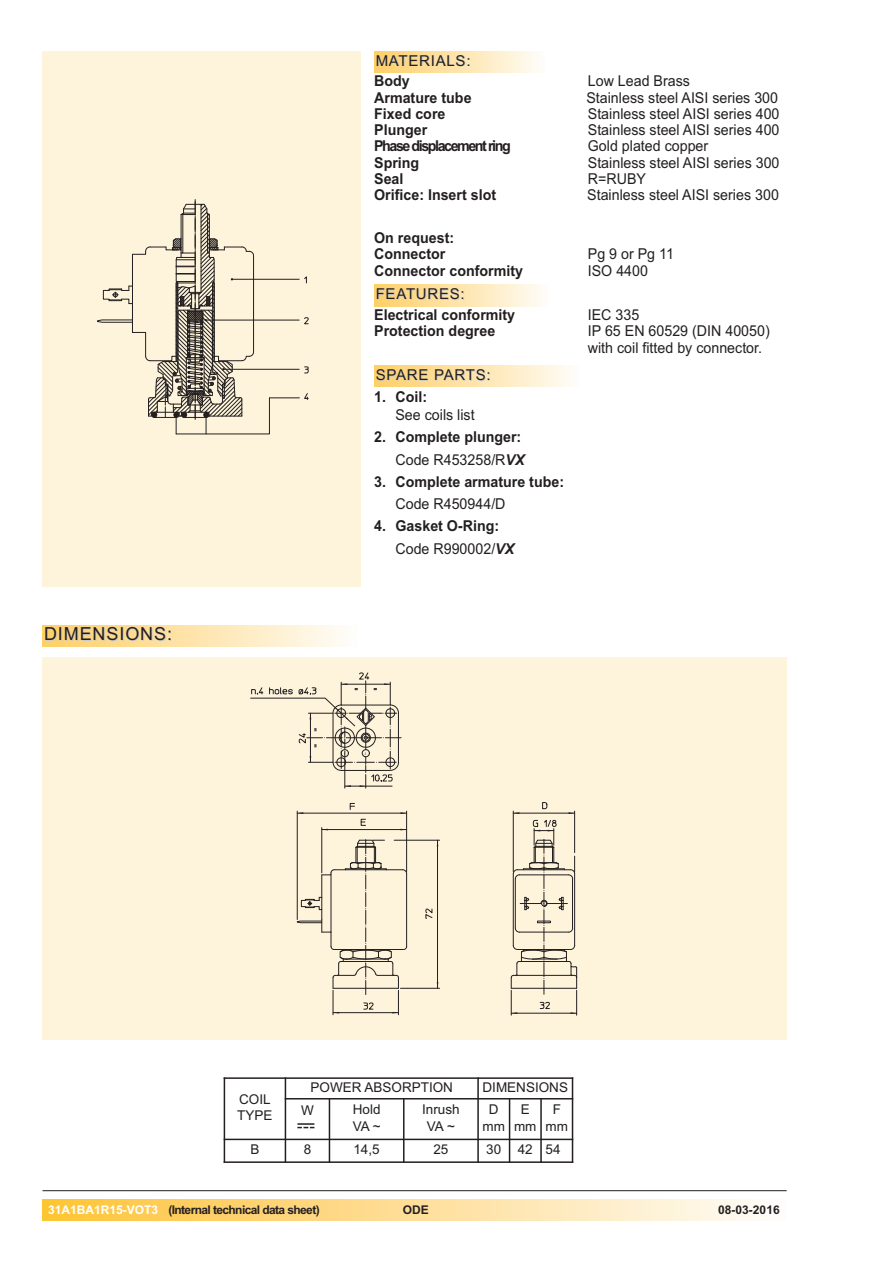
<style>
.page{position:relative;width:893px;height:1263px;background:#fff}
.page>*{position:absolute;margin:0;border:0;box-sizing:border-box;transform-origin:0 0}
.t1{font:18px "Arial";letter-spacing:.05em;color:#231f20}
.t2{font:15px/16.2px "Arial";color:#231f20;scale:.95 1}
.t3{font:700 15px/22.2px "Arial";color:#231f20;scale:.95 1}
.t4{font:15px "Arial";letter-spacing:.05em;color:#231f20}
.t5{font:700 15px "Arial";letter-spacing:-.1em;color:#231f20;scale:.95 1}
.t6{font:13.5px/16.2px "Arial";color:#231f20;text-align:center}
.t7{font:700 12px "Arial";letter-spacing:-.05em;color:#231f20}
.s1{font-weight:400}
.s2{font-style:italic}
.s3{color:#fff}
</style>
<div class="page">
<div style="left:43px;top:1199px;width:744px;height:21px;background:linear-gradient(to right,#fec338,#fefcfb)"></div>
<div style="left:43px;top:625px;width:314px;height:21px;background:linear-gradient(to right,#fece66,#fefdf9)"></div>
<div style="left:374px;top:51px;width:170px;height:21px;background:linear-gradient(to right,#fece67,#fefcf7)"></div>
<div style="left:43px;top:51px;width:318px;height:536px;background:#fef4db"></div>
<hr style="left:269px;top:398px;width:30px;height:1px;background:#231f20">
<hr style="left:232px;top:279px;width:67px;height:1px;background:#231f20">
<hr style="left:206px;top:320px;width:93px;height:1px;background:#231f20">
<hr style="left:223px;top:369px;width:76px;height:1px;background:#231f20">
<svg style="left:304px;top:276px;width:3px;height:7px"></svg>
<svg style="left:304px;top:317px;width:5px;height:7px"></svg>
<svg style="left:304px;top:366px;width:5px;height:7px"></svg>
<svg style="left:304px;top:393px;width:5px;height:7px"></svg>
<svg style="left:97px;top:200px;width:173px;height:234px"></svg>
<div style="left:43px;top:657px;width:744px;height:383px;background:#fef4db"></div>
<hr style="left:437px;top:840px;width:1px;height:148px;background:#231f20">
<svg style="left:297px;top:839px;width:110px;height:176px"></svg>
<hr style="left:394px;top:840px;width:46px;height:1px;background:#231f20">
<hr style="left:400px;top:988px;width:40px;height:1px;background:#231f20">
<svg style="left:425px;top:908px;width:8px;height:11px"></svg>
<svg style="left:250px;top:672px;width:151px;height:116px"></svg>
<svg style="left:511px;top:802px;width:66px;height:213px"></svg>
<hr style="left:297px;top:813px;width:110px;height:1px;background:#231f20">
<hr style="left:297px;top:811px;width:1px;height:108px;background:#231f20">
<hr style="left:406px;top:811px;width:1px;height:61px;background:#231f20">
<svg style="left:400px;top:812px;width:7px;height:2px"></svg>
<svg style="left:297px;top:812px;width:6px;height:2px"></svg>
<svg style="left:350px;top:803px;width:5px;height:7px"></svg>
<hr style="left:322px;top:829px;width:85px;height:1px;background:#231f20">
<hr style="left:321px;top:827px;width:1px;height:46px;background:#231f20">
<svg style="left:361px;top:819px;width:5px;height:7px"></svg>
<hr style="left:43px;top:1190px;width:744px;height:1px;background:#231f20">
<div style="left:374px;top:285px;width:175px;height:21px;background:linear-gradient(to right,#fece66,#fefdf9)"></div>
<div style="left:374px;top:366px;width:204px;height:21px;background:linear-gradient(to right,#fece66,#fefcf8)"></div>
<hr style="left:224px;top:1077px;width:1px;height:86px;background:#231f20">
<hr style="left:285px;top:1077px;width:1px;height:86px;background:#231f20">
<hr style="left:329px;top:1098px;width:1px;height:65px;background:#231f20">
<hr style="left:403px;top:1098px;width:1px;height:65px;background:#231f20">
<hr style="left:477px;top:1077px;width:2px;height:86px;background:#231f20">
<hr style="left:509px;top:1098px;width:1px;height:65px;background:#231f20">
<hr style="left:540px;top:1098px;width:2px;height:65px;background:#231f20">
<hr style="left:572px;top:1077px;width:1px;height:86px;background:#231f20">
<hr style="left:224px;top:1077px;width:349px;height:2px;background:#231f20">
<hr style="left:285px;top:1098px;width:288px;height:1px;background:#231f20">
<hr style="left:224px;top:1139px;width:349px;height:1px;background:#231f20">
<hr style="left:224px;top:1161px;width:349px;height:2px;background:#231f20">
<svg style="left:297px;top:1123px;width:17px;height:5px"></svg>
<p class="t4" style="left:376px;top:52px;width:96px">MATERIALS:</p>
<p class="t3" style="left:374px;top:70px;width:39px">Body</p>
<p class="t2" style="left:588px;top:73px;width:109px">Low Lead Brass</p>
<p class="t3" style="left:374px;top:86px;width:104px">Armature tube</p>
<p class="t2" style="left:586px;top:89px;width:203px">Stainless steel AISI series 300</p>
<p class="t3" style="left:374px;top:103px;width:77px">Fixed core</p>
<p class="t2" style="left:588px;top:106px;width:203px">Stainless steel AISI series 400</p>
<p class="t3" style="left:374px;top:119px;width:57px">Plunger</p>
<p class="t2" style="left:588px;top:122px;width:203px">Stainless steel AISI series 400</p>
<p class="t5" style="left:374px;top:137px;width:145px">Phase displacement ring</p>
<p class="t2" style="left:588px;top:138px;width:128px">Gold plated copper</p>
<p class="t3" style="left:374px;top:151px;width:49px">Spring</p>
<p class="t2" style="left:588px;top:154px;width:203px">Stainless steel AISI series 300</p>
<p class="t3" style="left:374px;top:168px;width:32px">Seal</p>
<p class="t2" style="left:588px;top:171px;width:63px">R=RUBY</p>
<p class="t3" style="left:374px;top:184px;width:130px">Orifice: Insert slot</p>
<p class="t2" style="left:587px;top:187px;width:203px">Stainless steel AISI series 300</p>
<p class="t3" style="left:374px;top:230px;width:86px;line-height:16.2px">On request:<br>Connector</p>
<p class="t2" style="left:588px;top:246px;width:92px">Pg 9 or Pg 11</p>
<p class="t3" style="left:374px;top:259px;width:158px">Connector conformity</p>
<p class="t2" style="left:588px;top:262px;width:65px">ISO 4400</p>
<p class="t3" style="left:374px;top:304px;width:150px">Electrical conformity</p>
<p class="t2" style="left:588px;top:307px;width:56px">IEC 335</p>
<p class="t3" style="left:374px;top:320px;width:129px">Protection degree</p>
<p class="t2" style="left:588px;top:323px;width:193px">IP 65 EN 60529 (DIN 40050) with coil fitted by connector.</p>
<p class="t4" style="left:376px;top:285px;width:91px">FEATURES:</p>
<p class="t1" style="left:44px;top:624px;width:130px">DIMENSIONS:</p>
<p class="t4" style="left:376px;top:366px;width:116px">SPARE PARTS:</p>
<p class="t3" style="left:374px;top:386px;width:57px">1. Coil:</p>
<p class="t2" style="left:395px;top:407px;width:85px">See coils list</p>
<p class="t3" style="left:374px;top:426px;width:160px;text-align:right">2. Complete plunger:<br><span class="s1">Code R453258/R</span><span class="s2">VX</span></p>
<p class="t3" style="left:374px;top:471px;width:201px">3. Complete armature tube:</p>
<p class="t2" style="left:395px;top:496px;width:117px">Code R450944/D</p>
<p class="t3" style="left:395px;top:515px;width:127px;text-indent:-21px">4. Gasket O-Ring:<br><span class="s1">Code R990002/</span><span class="s2">VX</span></p>
<p class="t6" style="left:237px;top:1091px;width:37px;text-align:left">COIL<br>TYPE</p>
<p class="t6" style="left:310px;top:1079px;width:144px">POWER ABSORPTION</p>
<p class="t6" style="left:483px;top:1079px;width:87px">DIMENSIONS</p>
<p class="t6" style="left:301px;top:1102px;width:14px">W</p>
<p class="t6" style="left:353px;top:1102px;width:29px;text-align:left">Hold<br>VA ~</p>
<p class="t6" style="left:422px;top:1102px;width:39px">Inrush<br>VA ~</p>
<p class="t6" style="left:483px;top:1102px;width:24px">D mm</p>
<p class="t6" style="left:514px;top:1102px;width:24px">E mm</p>
<p class="t6" style="left:545px;top:1102px;width:24px">F mm</p>
<p class="t6" style="left:250px;top:1141px;width:11px">B</p>
<p class="t6" style="left:304px;top:1141px;width:9px">8</p>
<p class="t6" style="left:353px;top:1141px;width:28px">14,5</p>
<p class="t6" style="left:433px;top:1141px;width:17px">25</p>
<p class="t6" style="left:486px;top:1141px;width:76px">30 42 54</p>
<p class="t7" style="left:48px;top:1203px;width:273px"><span class="s3">31A1BA1R15-VOT3</span> (Internal technical data sheet)</p>
<p class="t7" style="left:403px;top:1203px;width:28px">ODE</p>
<p class="t7" style="left:718px;top:1203px;width:63px">08-03-2016</p>
</div>
